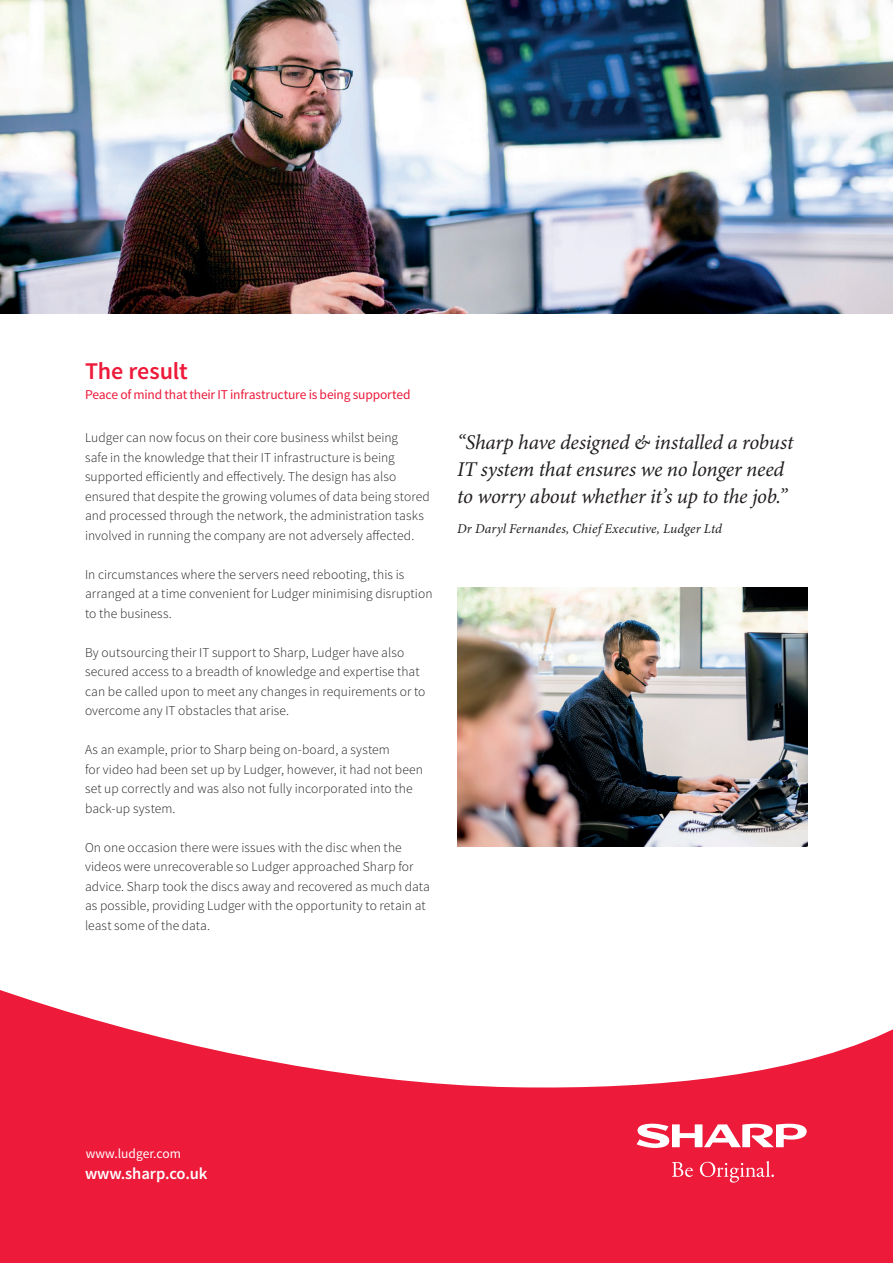
<style>
.page{position:relative;width:893px;height:1263px;background:#fff}
.page>*{position:absolute;margin:0;border:0;box-sizing:border-box;transform-origin:0 0}
.t1{font:600 24px "Source Sans Pro";letter-spacing:-.005em;color:#ed1a3a}
.t2{font:italic 21px/27px "Minion Pro";letter-spacing:-.015em;color:#231f20}
.t3{font:600 16.5px "Source Sans Pro";letter-spacing:-.005em;color:#fff}
.t4{font:300 13.5px/19.5px "Source Sans Pro";letter-spacing:.005em;color:#231f20}
.t5{font:13.5px "Source Sans Pro";letter-spacing:-.015em;color:#ed1a3a}
.t6{font:italic 13.5px "Minion Pro";letter-spacing:.01em;color:#231f20}
.t7{font:13.5px "Source Sans Pro";color:#fff}
</style>
<div class="page">
<svg style="left:0;top:990px;width:893px;height:273px;fill:#ed1a3a"></svg>
<img style="left:457px;top:588px;width:351px;height:258px">
<img style="left:0;top:0;width:893px;height:313px">
<svg style="left:672px;top:1162px;width:21px;height:15px"></svg>
<svg style="left:700px;top:1161px;width:74px;height:21px;background:#f0435d"></svg>
<svg style="left:637px;top:1123px;width:171px;height:25px"></svg>
<h1 class="t1" style="left:85px;top:356px;width:104px">The result</h1>
<p class="t5" style="left:85px;top:386px;width:327px">Peace of mind that their IT infrastructure is being supported</p>
<p class="t4" style="left:85px;top:428px;width:346px">Ludger can now focus on their core business whilst being<br>safe in the knowledge that their IT infrastructure is being supported efficiently and effectively. The design has also ensured that despite the growing volumes of data being stored and processed through the network, the administration tasks involved in running the company are not adversely affected.</p>
<p class="t4" style="left:85px;top:565px;width:349px">In circumstances where the servers need rebooting, this is arranged at a time convenient for Ludger minimising disruption to the business.</p>
<p class="t4" style="left:85px;top:643px;width:342px">By outsourcing their IT support to Sharp, Ludger have also secured access to a breadth of knowledge and expertise that can be called upon to meet any changes in requirements or to overcome any IT obstacles that arise.</p>
<p class="t4" style="left:85px;top:740px;width:339px">As an example, prior to Sharp being on-board, a system<br>for video had been set up by Ludger, however, it had not been set up correctly and was also not fully incorporated into the back-up system.</p>
<p class="t4" style="left:85px;top:837px;width:346px">On one occasion there were issues with the disc when the videos were unrecoverable so Ludger approached Sharp for advice. Sharp took the discs away and recovered as much data as possible, providing Ludger with the opportunity to retain at least some of the data.</p>
<h2 class="t2" style="left:457px;top:429px;width:338px">“Sharp have designed &amp; installed a robust<br>IT system that ensures we no longer need to worry about whether it’s up to the job.”</h2>
<p class="t6" style="left:457px;top:520px;width:267px">Dr Daryl Fernandes, Chief Executive, Ludger Ltd</p>
<p class="t7" style="left:86px;top:1145px;width:97px">www.ludger.com</p>
<p class="t3" style="left:85px;top:1163px;width:124px">www.sharp.co.uk</p>
</div>
